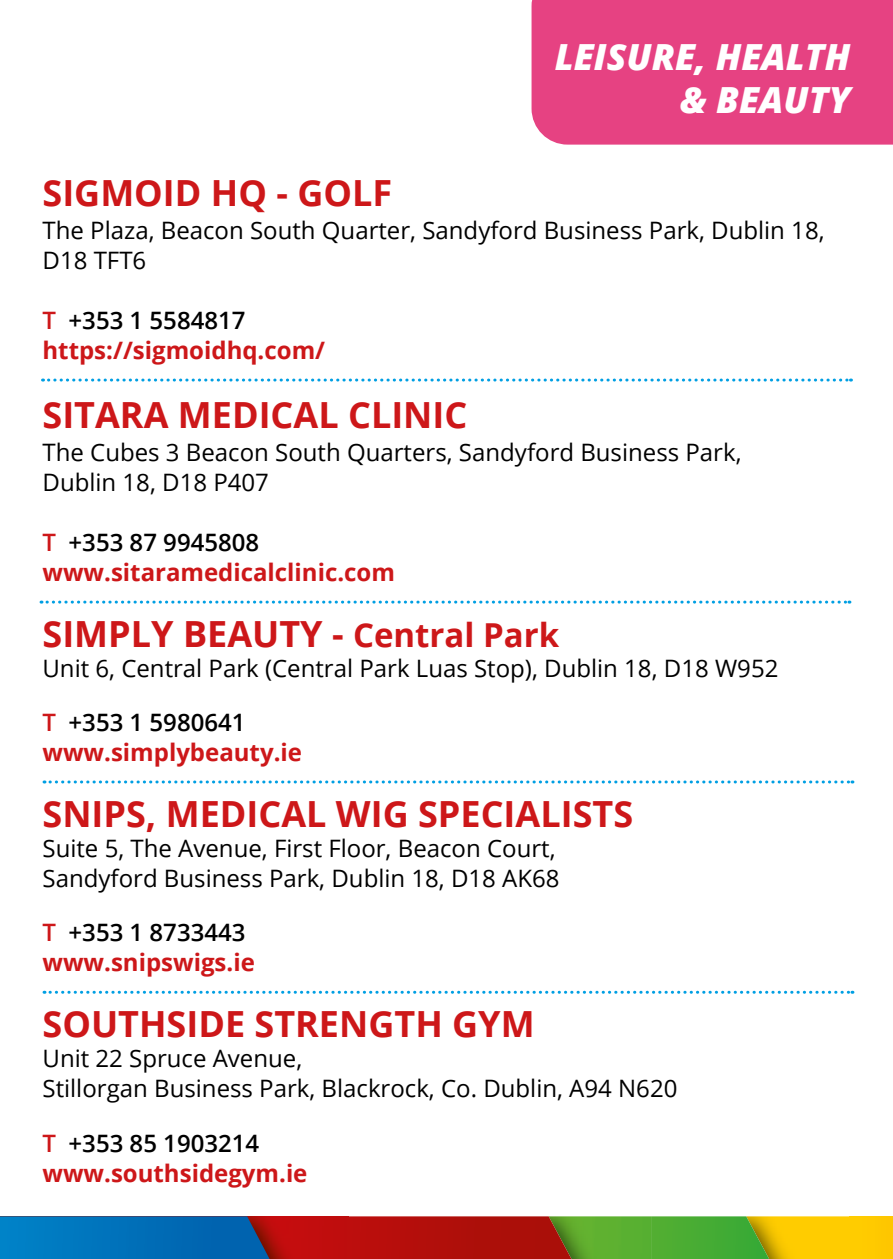
<style>
.page{position:relative;width:893px;height:1259px;background:#fff}
.page>*{position:absolute;margin:0;border:0;box-sizing:border-box;transform-origin:0 0}
.t1{font:700 36px "Open Sans";color:#cd1719}
.t2{font:italic 800 36px/43.2px "Open Sans";color:#fff;text-align:right}
.t3{font:24px/30px "Open Sans";color:#000}
.t4{font:700 24px/30px "Open Sans";color:#cd1719}
.s1{font-weight:600}
.s2{font-weight:600;color:#000}
.s3{font-size:33px}
</style>
<div class="page">
<svg style="left:43px;top:378px;width:808px;height:3px"></svg>
<div style="left:531px;top:0;width:362px;height:145px;background:#e64282"></div>
<svg style="left:41px;top:600px;width:809px;height:3px"></svg>
<svg style="left:44px;top:780px;width:809px;height:3px"></svg>
<svg style="left:44px;top:990px;width:809px;height:3px"></svg>
<div style="left:849px;top:1216px;width:44px;height:43px;background:#ffca00"></div>
<img style="left:769px;top:1216px;width:80px;height:43px">
<svg style="left:651px;top:1216px;width:118px;height:43px;background:#53ab31"></svg>
<img style="left:571px;top:1216px;width:80px;height:43px">
<svg style="left:349px;top:1216px;width:222px;height:43px;background:#ad160d"></svg>
<img style="left:270px;top:1216px;width:79px;height:43px">
<svg style="left:0;top:1216px;width:270px;height:43px;background:#076bb0"></svg>
<h1 class="t2" style="left:555px;top:34px;width:297px">LEISURE, HEALTH &amp; BEAUTY</h1>
<h1 class="t1" style="left:43px;top:168px;width:351px">SIGMOID HQ - GOLF</h1>
<p class="t3" style="left:43px;top:215px;width:784px">The Plaza, Beacon South Quarter, Sandyford Business Park, Dublin 18,<br>D18 TFT6</p>
<p class="t4" style="left:43px;top:305px;width:284px"><span class="s1">T</span> <span class="s2">+353 1 5584817 </span>https://sigmoidhq.com/</p>
<h1 class="t1" style="left:43px;top:390px;width:426px">SITARA MEDICAL CLINIC</h1>
<p class="t3" style="left:43px;top:437px;width:700px">The Cubes 3 Beacon South Quarters, Sandyford Business Park,<br>Dublin 18, D18 P407</p>
<p class="t4" style="left:43px;top:527px;width:354px"><span class="s1">T</span> <span class="s2">+353 87 9945808 </span>www.sitaramedicalclinic.com</p>
<h1 class="t1" style="left:43px;top:609px;width:518px">SIMPLY BEAUTY - <span class="s3">Central Park</span></h1>
<p class="t3" style="left:43px;top:653px;width:737px">Unit 6, Central Park (Central Park Luas Stop), Dublin 18, D18 W952</p>
<p class="t4" style="left:43px;top:707px;width:261px"><span class="s1">T</span> <span class="s2">+353 1 5980641 </span>www.simplybeauty.ie</p>
<h1 class="t1" style="left:43px;top:789px;width:592px">SNIPS, MEDICAL WIG SPECIALISTS</h1>
<p class="t3" style="left:43px;top:833px;width:519px">Suite 5, The Avenue, First Floor, Beacon Court,<br>Sandyford Business Park, Dublin 18, D18 AK68</p>
<p class="t4" style="left:43px;top:917px;width:214px"><span class="s1">T</span> <span class="s2">+353 1 8733443 </span>www.snipswigs.ie</p>
<h1 class="t1" style="left:43px;top:999px;width:494px">SOUTHSIDE STRENGTH GYM</h1>
<p class="t3" style="left:43px;top:1043px;width:636px">Unit 22 Spruce Avenue,<br>Stillorgan Business Park, Blackrock, Co. Dublin, A94 N620</p>
<p class="t4" style="left:43px;top:1127px;width:266px"><span class="s1">T</span> <span class="s2">+353 85 1903214 </span>www.southsidegym.ie</p>
</div>
